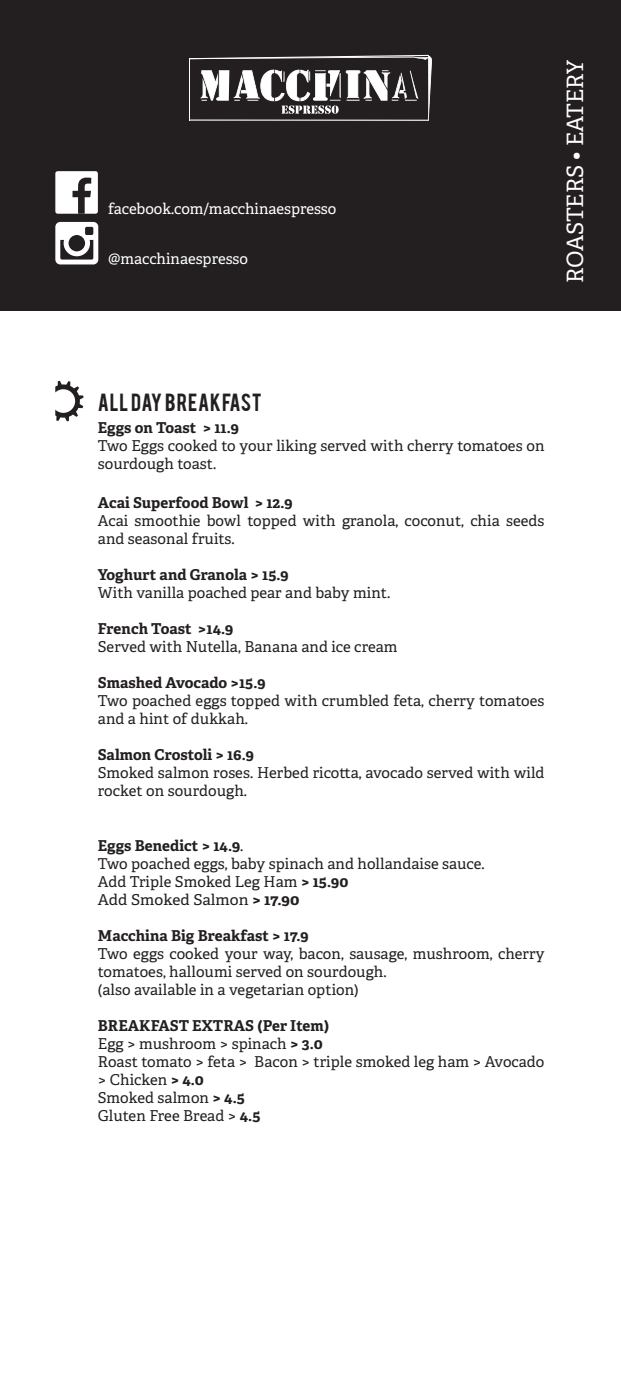
<style>
.page{position:relative;width:621px;height:1387px;background:#fff}
.page>*{position:absolute;margin:0;border:0;box-sizing:border-box;transform-origin:0 0}
.t1{font:22.5px "Adelle";color:#fff}
.t2{font:19.5px "Bebas";letter-spacing:.025em;color:#231f20}
.t3{font:15px/18px "Adelle";letter-spacing:.005em;color:#231f20}
.t4{font:700 15px "Adelle";color:#231f20}
.t5{font:15px "Adelle";color:#fff}
.s1{font-weight:700}
</style>
<div class="page">
<div style="left:0;top:0;width:621px;height:310px;background:#231f20"></div>
<svg style="left:55px;top:222px;width:43px;height:42px"></svg>
<div style="left:55px;top:171px;width:43px;height:43px;background:#fff;border-radius:2px"></div>
<svg style="left:72px;top:177px;width:19px;height:37px"></svg>
<svg style="left:189px;top:55px;width:243px;height:66px"></svg>
<hr style="left:189px;top:58px;width:1px;height:62px;background:#fff">
<svg style="left:55px;top:381px;width:29px;height:40px"></svg>
<p class="t5" style="left:108px;top:199px;width:230px">facebook.com/macchinaespresso</p>
<p class="t5" style="left:108px;top:250px;width:141px">@macchinaespresso</p>
<h1 class="t1" style="left:561px;top:283px;width:224px;rotate:-90deg">ROASTERS • EATERY</h1>
<h2 class="t2" style="left:98px;top:388px;width:165px">ALL DAY BREAKFAST</h2>
<p class="t4" style="left:98px;top:418px;width:143px">Eggs on Toast &gt; 11.9</p>
<p class="t3" style="left:98px;top:436px;width:448px">Two Eggs cooked to your liking served with cherry tomatoes on sourdough toast.</p>
<p class="t4" style="left:98px;top:493px;width:196px">Acai Superfood Bowl &gt; 12.9</p>
<p class="t3" style="left:98px;top:512px;width:448px">Acai smoothie bowl topped with granola, coconut, chia seeds and seasonal fruits.</p>
<p class="t4" style="left:98px;top:565px;width:192px">Yoghurt and Granola &gt; 15.9</p>
<p class="t3" style="left:98px;top:584px;width:294px">With vanilla poached pear and baby mint.</p>
<p class="t4" style="left:98px;top:619px;width:137px">French Toast &gt;14.9</p>
<p class="t3" style="left:98px;top:638px;width:301px">Served with Nutella, Banana and ice cream</p>
<p class="t4" style="left:98px;top:673px;width:169px">Smashed Avocado &gt;15.9</p>
<p class="t3" style="left:98px;top:692px;width:448px">Two poached eggs topped with crumbled feta, cherry tomatoes and a hint of dukkah.</p>
<p class="t4" style="left:98px;top:745px;width:158px">Salmon Crostoli &gt; 16.9</p>
<p class="t3" style="left:98px;top:764px;width:448px">Smoked salmon roses. Herbed ricotta, avocado served with wild rocket on sourdough.</p>
<p class="t3" style="left:98px;top:836px;width:388px"><span class="s1">Eggs Benedict &gt; 14.9</span>.<br>Two poached eggs, baby spinach and hollandaise sauce.<br>Add Triple Smoked Leg Ham <span class="s1">&gt; 15.90<br></span>Add Smoked Salmon <span class="s1">&gt; 17.90</span></p>
<p class="t4" style="left:98px;top:925px;width:212px">Macchina Big Breakfast &gt; 17.9</p>
<p class="t3" style="left:98px;top:944px;width:448px">Two eggs cooked your way, bacon, sausage, mushroom, cherry tomatoes, halloumi served on sourdough.<br>(also available in a vegetarian option)</p>
<p class="t3" style="left:98px;top:1016px;width:448px"><span class="s1">BREAKFAST EXTRAS (Per Item)<br></span>Egg &gt; mushroom &gt; spinach <span class="s1">&gt; 3.0<br></span>Roast tomato &gt; feta &gt; Bacon &gt; triple smoked leg ham &gt; Avocado &gt; Chicken <span class="s1">&gt; 4.0<br></span>Smoked salmon <span class="s1">&gt; 4.5<br></span>Gluten Free Bread &gt; <span class="s1">4.5</span></p>
</div>
